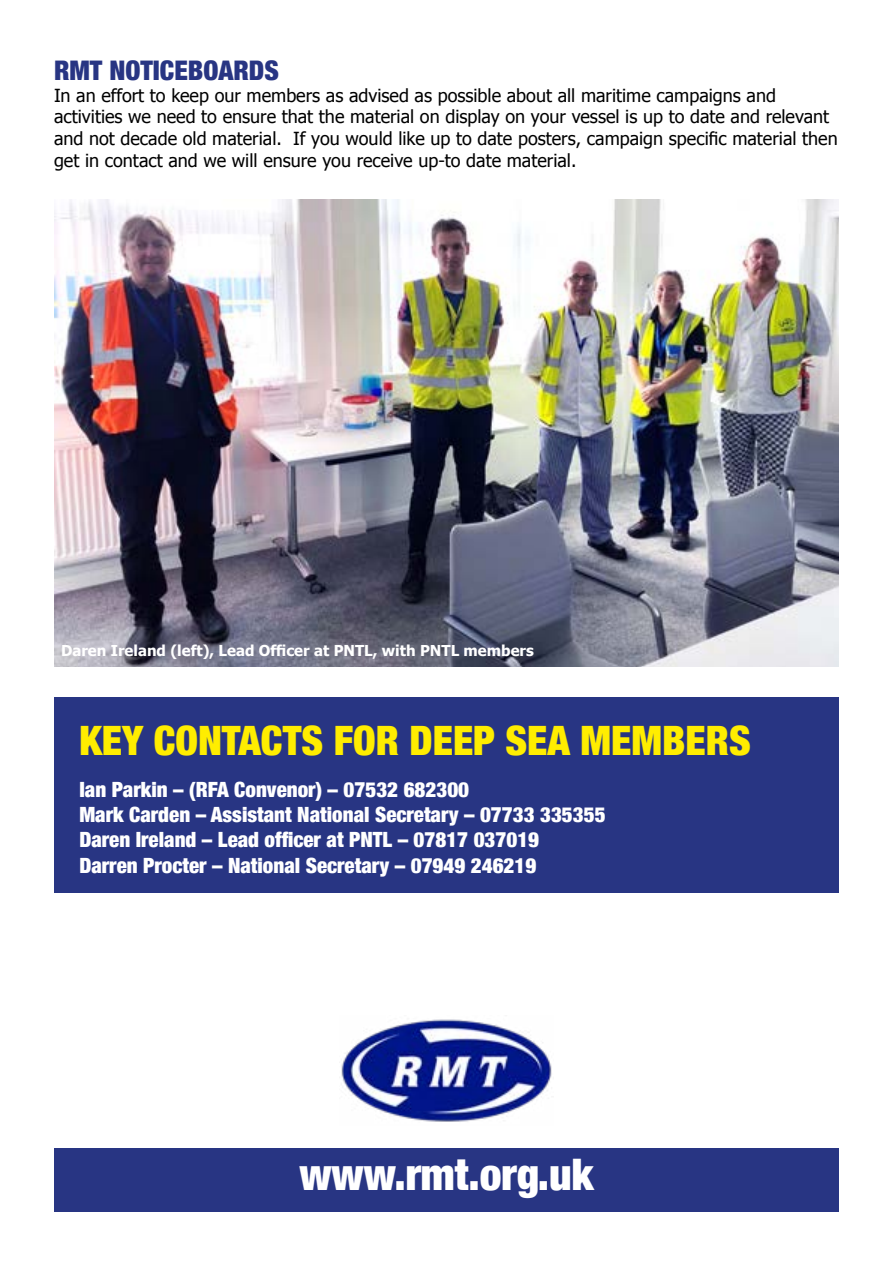
<style>
.page{position:relative;width:893px;height:1263px;background:#fff}
.page>*{position:absolute;margin:0;border:0;box-sizing:border-box;transform-origin:0 0}
.t1{font:900 condensed 43.5px "Helvetica Neue";color:#fff}
.t2{font:900 condensed 40.5px "Helvetica Neue";color:#ffed00}
.t3{font:900 condensed 27px "Helvetica Neue";color:#283583}
.t4{font:900 condensed 21px/25.2px "Helvetica Neue";color:#fff}
.t5{font:18px/21.6px "Tahoma";color:#000}
.t6{font:700 15px "Tahoma";color:#fff}
</style>
<div class="page">
<div style="left:54px;top:697px;width:785px;height:196px;background:#283583"></div>
<div style="left:54px;top:1148px;width:785px;height:64px;background:#283583"></div>
<img style="left:341px;top:1019px;width:211px;height:103px">
<img style="left:54px;top:200px;width:785px;height:467px">
<h3 class="t3" style="left:54px;top:48px;width:226px">RMT NOTICEBOARDS</h3>
<p class="t5" style="left:54px;top:84px;width:785px">In an effort to keep our members as advised as possible about all maritime campaigns and activities we need to ensure that the material on display on your vessel is up to date and relevant and not decade old material. If you would like up to date posters, campaign specific material then get in contact and we will ensure you receive up-to date material.</p>
<p class="t6" style="left:61px;top:640px;width:474px">Daren Ireland (left), Lead Officer at PNTL, with PNTL members</p>
<h2 class="t2" style="left:79px;top:707px;width:673px">KEY CONTACTS FOR DEEP SEA MEMBERS</h2>
<p class="t4" style="left:79px;top:776px;width:528px">Ian Parkin – (RFA Convenor) – 07532 682300<br>Mark Carden – Assistant National Secretary – 07733 335355<br>Daren Ireland – Lead officer at PNTL – 07817 037019<br>Darren Procter – National Secretary – 07949 246219</p>
<h1 class="t1" style="left:299px;top:1139px;width:296px">www.rmt.org.uk</h1>
</div>
